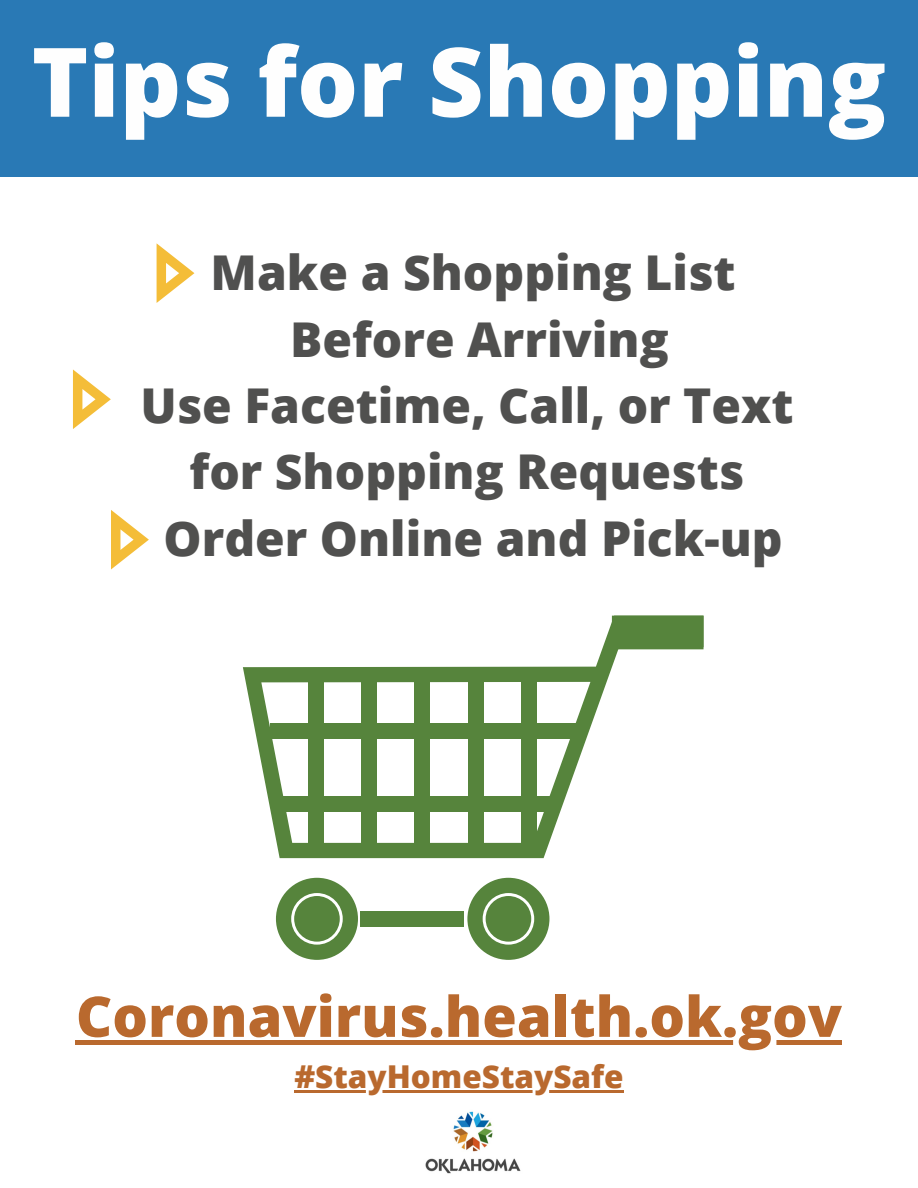
<style>
.page{position:relative;width:918px;height:1188px;background:#fff}
.page>*{position:absolute;margin:0;border:0;box-sizing:border-box;transform-origin:0 0}
.t1{font:800 96px "Open Sans";color:#fefefe}
.t2{font:800 56.1px "Open Sans";color:#b9692e}
.t3{font:800 48px/66.3px "Open Sans";color:#50504f;text-align:center}
.t4{font:800 31.5px "Open Sans";color:#b9692e}
</style>
<div class="page">
<div style="left:0;top:0;width:918px;height:177px;background:#2979b5"></div>
<div style="left:76px;top:1040px;width:766px;height:5px;background:#b9692e"></div>
<hr style="left:294px;top:1090px;width:330px;height:3px;background:#b9692e">
<img style="left:425px;top:1111px;width:96px;height:63px">
<svg style="left:243px;top:616px;width:461px;height:242px"></svg>
<div style="left:308px;top:678px;width:16px;height:169px;background:#56843c"></div>
<div style="left:362px;top:678px;width:15px;height:169px;background:#56843c"></div>
<div style="left:415px;top:678px;width:15px;height:169px;background:#56843c"></div>
<div style="left:468px;top:678px;width:15px;height:169px;background:#56843c"></div>
<div style="left:521px;top:678px;width:16px;height:169px;background:#56843c"></div>
<div style="left:271px;top:797px;width:284px;height:15px;background:#56843c"></div>
<div style="left:271px;top:724px;width:310px;height:15px;background:#56843c"></div>
<div style="left:360px;top:911px;width:104px;height:15px;background:#56843c"></div>
<svg style="left:276px;top:878px;width:82px;height:82px"></svg>
<svg style="left:467px;top:878px;width:82px;height:82px"></svg>
<div style="left:612px;top:616px;width:92px;height:33px;background:#56843c"></div>
<svg style="left:111px;top:510px;width:38px;height:59px"></svg>
<svg style="left:73px;top:369px;width:38px;height:60px"></svg>
<svg style="left:157px;top:243px;width:37px;height:60px"></svg>
<h1 class="t1" style="left:32px;top:14px;width:856px">Tips for Shopping</h1>
<p class="t3" style="left:140px;top:239px;width:655px">Make a Shopping List<br>Before Arriving<br>Use Facetime, Call, or Text for Shopping Requests<br>Order Online and Pick-up</p>
<p class="t2" style="left:76px;top:977px;width:768px">Coronavirus.health.ok.gov</p>
<p class="t4" style="left:294px;top:1054px;width:331px">#StayHomeStaySafe</p>
</div>
